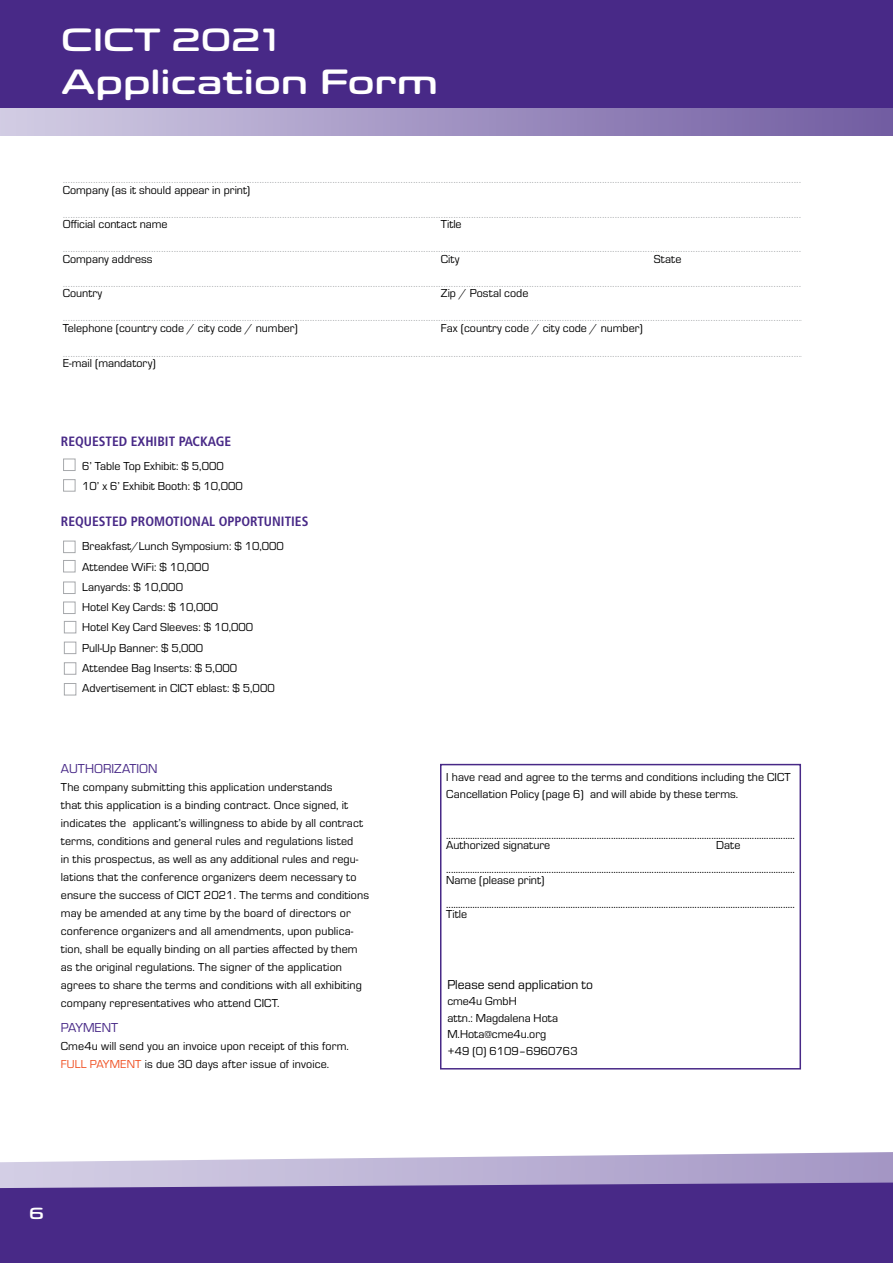
<style>
.page{position:relative;width:893px;height:1263px;background:#fff}
.page>*{position:absolute;margin:0;border:0;box-sizing:border-box;transform-origin:0 0}
.t1{font:600 36px "Eurostile Candy LT Pro";color:#fff}
.t2{font:600 33px "Eurostile Candy LT Pro";color:#fff}
.t3{font:600 16.5px "Eurostile Candy LT Pro";color:#fff}
.t4{font:700 condensed 13.5px "Frutiger LT Std";color:#482987}
.t5{font:13.5px "Eurostile";color:#000}
.t6{font:13.5px "Eurostile";color:#482987}
.t7{font:12px/18px "Eurostile";letter-spacing:.01em;color:#000}
.t8{font:300 condensed 10.5px "Frutiger LT Std";color:#a7a9ac}
.s1{color:#f05123}
</style>
<div class="page">
<div style="left:0;top:95px;width:893px;height:40px;background:linear-gradient(to right,#d3cde5,#705ba1)"></div>
<div style="left:0;top:0;width:893px;height:108px;background:#482987"></div>
<svg style="left:0;top:1152px;width:893px;height:25px"></svg>
<svg style="left:0;top:1177px;width:893px;height:86px;background:#53368e"></svg>
<div style="left:440px;top:764px;width:361px;height:305px;border:2px solid #482987"></div>
<div style="left:63px;top:479px;width:12px;height:12px;border:1px solid #a7a9ac"></div>
<div style="left:63px;top:459px;width:12px;height:12px;border:1px solid #a7a9ac"></div>
<div style="left:64px;top:642px;width:12px;height:12px;border:1px solid #a7a9ac"></div>
<div style="left:64px;top:621px;width:12px;height:12px;border:1px solid #a7a9ac"></div>
<div style="left:63px;top:541px;width:12px;height:12px;border:1px solid #a7a9ac"></div>
<div style="left:64px;top:663px;width:12px;height:11px;border:1px solid #a7a9ac"></div>
<div style="left:64px;top:683px;width:12px;height:12px;border:1px solid #a7a9ac"></div>
<div style="left:63px;top:560px;width:12px;height:12px;border:1px solid #a7a9ac"></div>
<div style="left:63px;top:582px;width:12px;height:12px;border:1px solid #a7a9ac"></div>
<div style="left:63px;top:602px;width:12px;height:12px;border:1px solid #a7a9ac"></div>
<h2 class="t2" style="left:61px;top:21px;width:220px">CICT 2021</h2>
<h1 class="t1" style="left:61px;top:62px;width:378px">Application Form</h1>
<p class="t8" style="left:63px;top:174px;width:740px">.....................................................................................................................................................................................................................................................................................................</p>
<p class="t7" style="left:63px;top:180px;width:189px">Company (as it should appear in print)</p>
<p class="t8" style="left:63px;top:208px;width:742px">......................................................................................................................................................................................................................................................................................................</p>
<p class="t7" style="left:63px;top:215px;width:106px">Official contact name</p>
<p class="t7" style="left:441px;top:215px;width:22px">Title</p>
<p class="t8" style="left:63px;top:243px;width:742px">......................................................................................................................................................................................................................................................................................................</p>
<p class="t7" style="left:63px;top:249px;width:91px">Company address</p>
<p class="t7" style="left:441px;top:249px;width:20px">City</p>
<p class="t7" style="left:654px;top:249px;width:29px">State</p>
<p class="t8" style="left:63px;top:277px;width:742px">......................................................................................................................................................................................................................................................................................................</p>
<p class="t7" style="left:63px;top:284px;width:41px">Country</p>
<p class="t7" style="left:441px;top:284px;width:89px">Zip / Postal code</p>
<p class="t8" style="left:63px;top:311px;width:745px">.......................................................................................................................................................................................................................................................................................................</p>
<p class="t7" style="left:63px;top:318px;width:237px">Telephone (country code / city code / number)</p>
<p class="t7" style="left:441px;top:318px;width:203px">Fax (country code / city code / number)</p>
<p class="t8" style="left:63px;top:347px;width:747px">........................................................................................................................................................................................................................................................................................................</p>
<p class="t7" style="left:63px;top:353px;width:94px">E-mail (mandatory)</p>
<p class="t4" style="left:61px;top:434px;width:172px">REQUESTED EXHIBIT PACKAGE</p>
<p class="t7" style="left:82px;top:455px;width:162px;line-height:20.2px">6’ Table Top Exhibit: $ 5,000<br>10’ x 6’ Exhibit Booth: $ 10,000</p>
<p class="t4" style="left:61px;top:513px;width:249px">REQUESTED PROMOTIONAL OPPORTUNITIES</p>
<p class="t7" style="left:82px;top:536px;width:203px;line-height:20.2px">Breakfast/Lunch Symposium: $ 10,000<br>Attendee WiFi: $ 10,000<br>Lanyards: $ 10,000<br>Hotel Key Cards: $ 10,000<br>Hotel Key Card Sleeves: $ 10,000<br>Pull-Up Banner: $ 5,000<br>Attendee Bag Inserts: $ 5,000<br>Advertisement in CICT eblast: $ 5,000</p>
<p class="t6" style="left:61px;top:759px;width:98px">AUTHORIZATION</p>
<p class="t7" style="left:61px;top:777px;width:310px">The company submitting this application understands<br>that this application is a binding contract. Once signed, it indicates the applicant’s willingness to abide by all contract terms, conditions and general rules and regulations listed<br>in this prospectus, as well as any additional rules and regu&shy;lations that the conference organizers deem necessary to ensure the success of CICT 2021. The terms and conditions may be amended at any time by the board of directors or conference organizers and all amendments, upon publica&shy;tion, shall be equally binding on all parties affected by them as the original regulations. The signer of the application agrees to share the terms and conditions with all exhibiting company representatives who attend CICT.</p>
<p class="t6" style="left:61px;top:1019px;width:59px">PAYMENT</p>
<p class="t7" style="left:61px;top:1037px;width:290px">Cme4u will send you an invoice upon receipt of this form.<br><span class="s1">FULL PAYMENT</span> is due 30 days after issue of invoice.</p>
<p class="t7" style="left:446px;top:768px;width:346px;line-height:16.5px">I have read and agree to the terms and conditions including the CICT<br>Cancellation Policy (page 6) and will abide by these terms.</p>
<p class="t7" style="left:446px;top:829px;width:350px;line-height:10.5px">..................................................................................................................................................<br>Authorized signature</p>
<p class="t7" style="left:446px;top:833px;width:350px;line-height:23.7px;text-indent:270px">Date ..................................................................................................................................................</p>
<p class="t7" style="left:446px;top:870px;width:100px">Name (please print)</p>
<p class="t7" style="left:446px;top:898px;width:350px;line-height:10.5px">..................................................................................................................................................<br>Title</p>
<p class="t5" style="left:447px;top:975px;width:147px">Please send application to</p>
<p class="t7" style="left:447px;top:992px;width:132px;line-height:16.5px">cme4u GmbH<br>attn.: Magdalena Hota<br>M.Hota@cme4u.org<br>+49 (0) 6109–6960763</p>
<h3 class="t3" style="left:29px;top:1204px;width:16px">6</h3>
</div>
